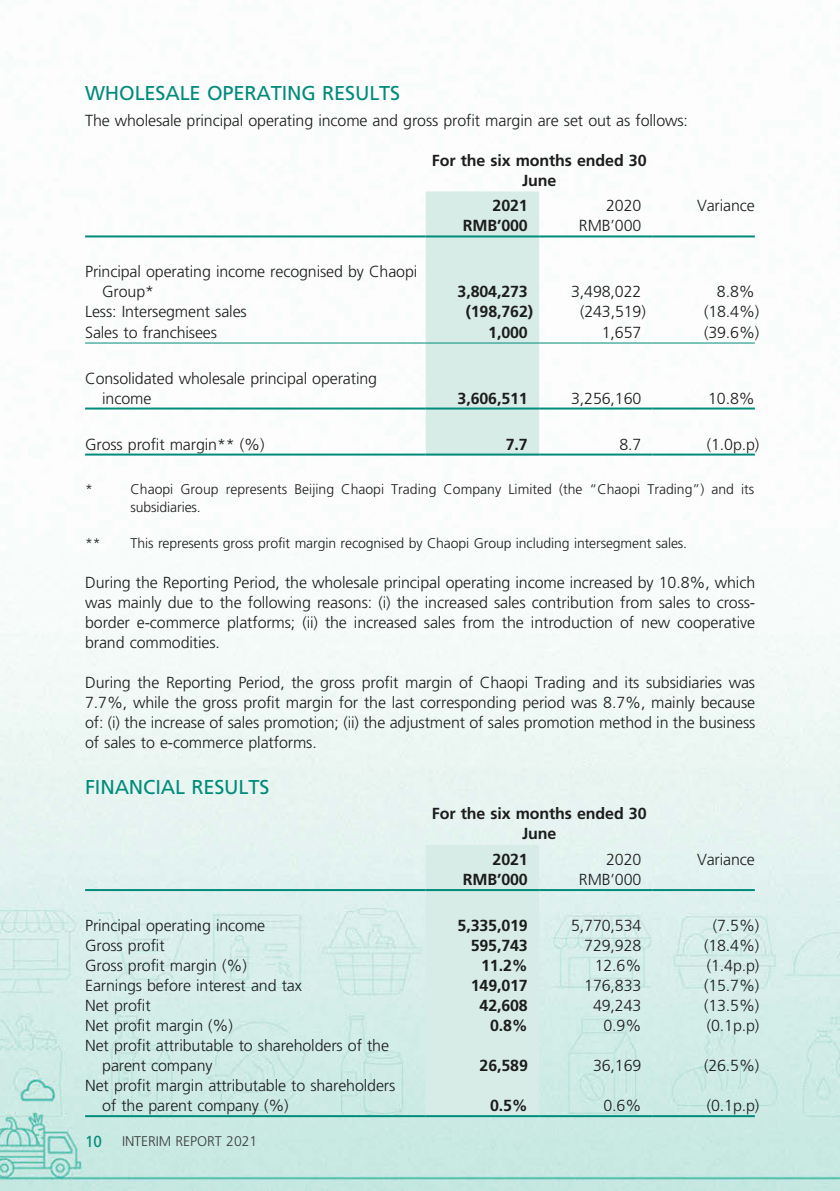
<style>
.page{position:relative;width:840px;height:1191px;background:#fff}
.page>*{position:absolute;margin:0;border:0;box-sizing:border-box;transform-origin:0 0}
.t1{font:20px "Frutiger LT Std";letter-spacing:-.01em;color:#008b7b}
.t2{font:300 16px/20px "Frutiger LT Std";letter-spacing:-.01em;color:#1c1c1b}
.t3{font:700 16px/20px "Frutiger LT Std";letter-spacing:-.01em;color:#1c1c1b;text-align:center}
.t4{font:16px "Frutiger LT Std";color:#008b7b;scale:.95 1}
.t5{font:300 14px/18px "Frutiger LT Std";letter-spacing:-.01em;color:#1c1c1b}
.t6{font:300 14px "Frutiger LT Std";letter-spacing:-.01em;color:#3c3c3b}
</style>
<div class="page">
<img style="left:0;top:220px;width:839px;height:971px">
<div style="left:425px;top:191px;width:114px;height:262px;background:#d7ece7"></div>
<hr style="left:85px;top:235px;width:340px;height:2px;background:#008b7b">
<hr style="left:425px;top:235px;width:114px;height:2px;background:#008b7b">
<hr style="left:539px;top:235px;width:113px;height:2px;background:#008b7b">
<hr style="left:652px;top:235px;width:102px;height:2px;background:#008b7b">
<hr style="left:85px;top:342px;width:340px;height:1px;background:#008b7b">
<hr style="left:425px;top:342px;width:114px;height:1px;background:#008b7b">
<hr style="left:539px;top:342px;width:113px;height:1px;background:#008b7b">
<hr style="left:652px;top:342px;width:102px;height:1px;background:#008b7b">
<hr style="left:85px;top:407px;width:340px;height:2px;background:#008b7b">
<hr style="left:425px;top:407px;width:114px;height:2px;background:#008b7b">
<hr style="left:539px;top:407px;width:113px;height:2px;background:#008b7b">
<hr style="left:652px;top:407px;width:102px;height:2px;background:#008b7b">
<hr style="left:85px;top:453px;width:340px;height:2px;background:#008b7b">
<hr style="left:425px;top:453px;width:114px;height:2px;background:#008b7b">
<hr style="left:539px;top:453px;width:113px;height:2px;background:#008b7b">
<hr style="left:652px;top:453px;width:102px;height:2px;background:#008b7b">
<div style="left:425px;top:845px;width:114px;height:270px;background:#d7ece7"></div>
<hr style="left:85px;top:889px;width:340px;height:2px;background:#008b7b">
<hr style="left:425px;top:889px;width:114px;height:2px;background:#008b7b">
<hr style="left:539px;top:889px;width:113px;height:2px;background:#008b7b">
<hr style="left:652px;top:889px;width:102px;height:2px;background:#008b7b">
<hr style="left:85px;top:1115px;width:340px;height:2px;background:#008b7b">
<hr style="left:425px;top:1115px;width:114px;height:2px;background:#008b7b">
<hr style="left:539px;top:1115px;width:113px;height:2px;background:#008b7b">
<hr style="left:652px;top:1115px;width:102px;height:2px;background:#008b7b">
<p class="t1" style="left:85px;top:81px;width:316px">WHOLESALE OPERATING RESULTS</p>
<p class="t2" style="left:85px;top:110px;width:604px">The wholesale principal operating income and gross profit margin are set out as follows:</p>
<p class="t3" style="left:431px;top:150px;width:216px">For the six months ended 30<br>June</p>
<p class="t3" style="left:492px;top:196px;width:37px">2021</p>
<p class="t2" style="left:605px;top:196px;width:37px">2020</p>
<p class="t2" style="left:696px;top:196px;width:59px">Variance</p>
<p class="t3" style="left:462px;top:216px;width:67px">RMB’000</p>
<p class="t2" style="left:578px;top:216px;width:64px">RMB’000</p>
<p class="t2" style="left:102px;top:262px;width:316px;text-indent:-17px">Principal operating income recognised by Chaopi<br>Group*</p>
<p class="t3" style="left:457px;top:282px;width:72px">3,804,273</p>
<p class="t2" style="left:571px;top:282px;width:72px">3,498,022</p>
<p class="t2" style="left:716px;top:282px;width:39px">8.8%</p>
<p class="t2" style="left:85px;top:302px;width:163px">Less: Intersegment sales</p>
<p class="t3" style="left:465px;top:302px;width:69px">(198,762)</p>
<p class="t2" style="left:579px;top:302px;width:67px">(243,519)</p>
<p class="t2" style="left:703px;top:302px;width:57px">(18.4%)</p>
<p class="t2" style="left:85px;top:322px;width:133px">Sales to franchisees</p>
<p class="t3" style="left:488px;top:322px;width:41px">1,000</p>
<p class="t2" style="left:601px;top:322px;width:41px">1,657</p>
<p class="t2" style="left:703px;top:322px;width:57px">(39.6%)</p>
<p class="t2" style="left:102px;top:368px;width:276px;text-indent:-17px">Consolidated wholesale principal operating income</p>
<p class="t3" style="left:457px;top:388px;width:72px">3,606,511</p>
<p class="t2" style="left:571px;top:388px;width:72px">3,256,160</p>
<p class="t2" style="left:707px;top:388px;width:48px">10.8%</p>
<p class="t2" style="left:85px;top:434px;width:181px">Gross profit margin** (%)</p>
<p class="t3" style="left:505px;top:434px;width:23px">7.7</p>
<p class="t2" style="left:619px;top:434px;width:23px">8.7</p>
<p class="t2" style="left:706px;top:434px;width:54px">(1.0p.p)</p>
<p class="t5" style="left:85px;top:480px;width:9px">*</p>
<p class="t5" style="left:130px;top:480px;width:625px">Chaopi Group represents Beijing Chaopi Trading Company Limited (the “Chaopi Trading”) and its subsidiaries.</p>
<p class="t5" style="left:85px;top:534px;width:17px">**</p>
<p class="t5" style="left:130px;top:534px;width:558px">This represents gross profit margin recognised by Chaopi Group including intersegment sales.</p>
<p class="t2" style="left:85px;top:572px;width:671px;text-align:justify">During the Reporting Period, the wholesale principal operating income increased by 10.8%, which was mainly due to the following reasons: (i) the increased sales contribution from sales to cross&shy;border e-commerce platforms; (ii) the increased sales from the introduction of new cooperative brand commodities.</p>
<p class="t2" style="left:85px;top:672px;width:671px;text-align:justify">During the Reporting Period, the gross profit margin of Chaopi Trading and its subsidiaries was 7.7%, while the gross profit margin for the last corresponding period was 8.7%, mainly because of: (i) the increase of sales promotion; (ii) the adjustment of sales promotion method in the business of sales to e-commerce platforms.</p>
<p class="t1" style="left:85px;top:775px;width:186px">FINANCIAL RESULTS</p>
<p class="t3" style="left:431px;top:804px;width:216px">For the six months ended 30<br>June</p>
<p class="t3" style="left:492px;top:849px;width:37px">2021</p>
<p class="t2" style="left:605px;top:849px;width:37px">2020</p>
<p class="t2" style="left:696px;top:849px;width:59px">Variance</p>
<p class="t3" style="left:462px;top:869px;width:67px">RMB’000</p>
<p class="t2" style="left:578px;top:869px;width:64px">RMB’000</p>
<p class="t2" style="left:85px;top:915px;width:181px">Principal operating income</p>
<p class="t3" style="left:457px;top:915px;width:72px">5,335,019</p>
<p class="t2" style="left:571px;top:915px;width:72px">5,770,534</p>
<p class="t2" style="left:712px;top:915px;width:48px">(7.5%)</p>
<p class="t2" style="left:85px;top:935px;width:81px">Gross profit</p>
<p class="t3" style="left:470px;top:935px;width:59px">595,743</p>
<p class="t2" style="left:584px;top:935px;width:59px">729,928</p>
<p class="t2" style="left:703px;top:935px;width:57px">(18.4%)</p>
<p class="t2" style="left:85px;top:955px;width:163px">Gross profit margin (%)</p>
<p class="t3" style="left:481px;top:955px;width:48px">11.2%</p>
<p class="t2" style="left:594px;top:955px;width:48px">12.6%</p>
<p class="t2" style="left:706px;top:955px;width:54px">(1.4p.p)</p>
<p class="t2" style="left:85px;top:975px;width:218px">Earnings before interest and tax</p>
<p class="t3" style="left:470px;top:975px;width:59px">149,017</p>
<p class="t2" style="left:584px;top:975px;width:59px">176,833</p>
<p class="t2" style="left:703px;top:975px;width:57px">(15.7%)</p>
<p class="t2" style="left:85px;top:995px;width:67px">Net profit</p>
<p class="t3" style="left:479px;top:995px;width:50px">42,608</p>
<p class="t2" style="left:592px;top:995px;width:50px">49,243</p>
<p class="t2" style="left:703px;top:995px;width:57px">(13.5%)</p>
<p class="t2" style="left:85px;top:1015px;width:149px">Net profit margin (%)</p>
<p class="t3" style="left:489px;top:1015px;width:39px">0.8%</p>
<p class="t2" style="left:603px;top:1015px;width:39px">0.9%</p>
<p class="t2" style="left:706px;top:1015px;width:54px">(0.1p.p)</p>
<p class="t2" style="left:102px;top:1035px;width:288px;text-indent:-17px">Net profit attributable to shareholders of the parent company</p>
<p class="t3" style="left:479px;top:1055px;width:50px">26,589</p>
<p class="t2" style="left:592px;top:1055px;width:50px">36,169</p>
<p class="t2" style="left:703px;top:1055px;width:57px">(26.5%)</p>
<p class="t2" style="left:102px;top:1075px;width:294px;text-indent:-17px">Net profit margin attributable to shareholders of the parent company (%)</p>
<p class="t4" style="left:85px;top:1131px;width:19px">10</p>
<p class="t6" style="left:122px;top:1133px;width:136px">INTERIM REPORT 2021</p>
<p class="t3" style="left:489px;top:1095px;width:39px">0.5%</p>
<p class="t2" style="left:603px;top:1095px;width:39px">0.6%</p>
<p class="t2" style="left:706px;top:1095px;width:54px">(0.1p.p)</p>
</div>
